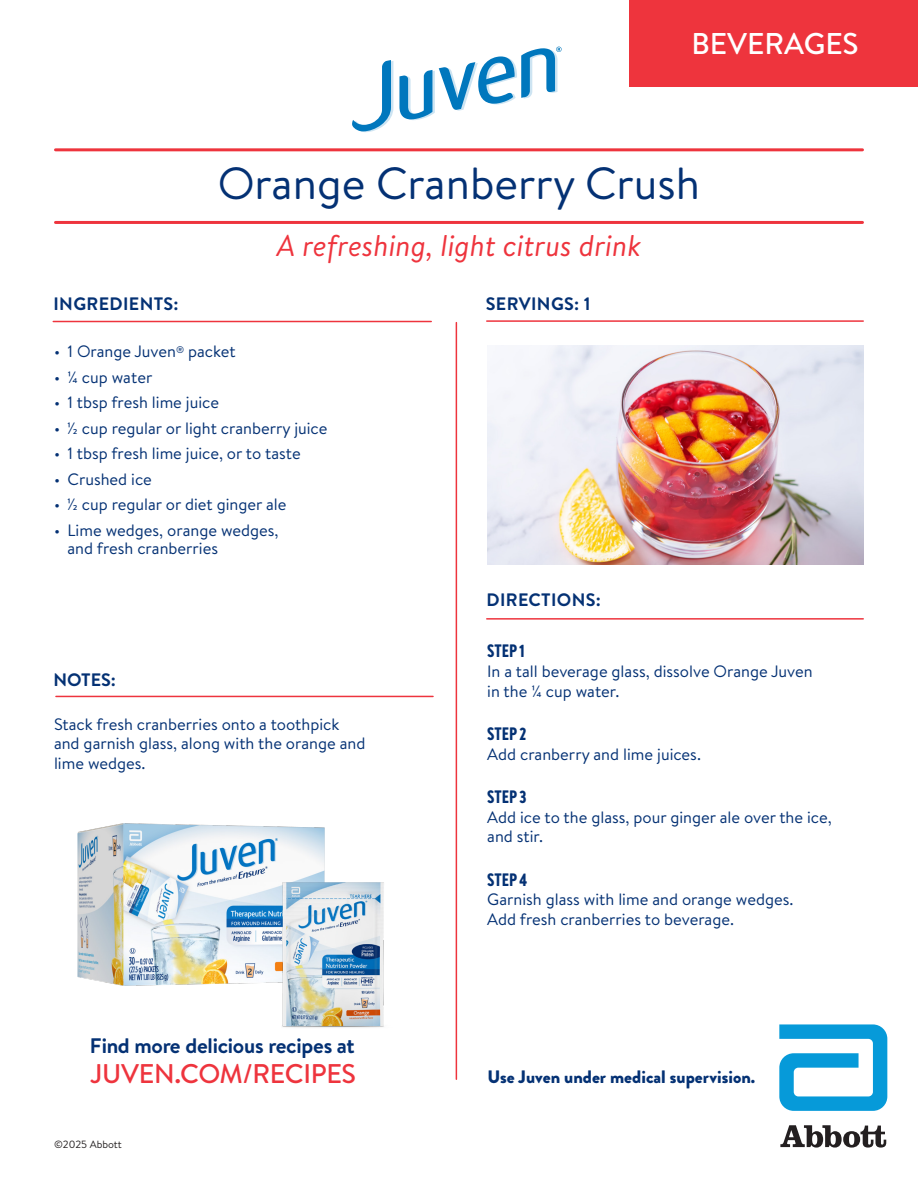
<style>
.page{position:relative;width:918px;height:1188px;background:#fff}
.page>*{position:absolute;margin:0;border:0;box-sizing:border-box;transform-origin:0 0}
.t1{font:45px "Brandon Text";color:#043174}
.t2{font:italic 30px "Brandon Text";color:#ee343d}
.t3{font:500 30px "Brandon Text";color:#fff}
.t4{font:500 27px "Brandon Text";letter-spacing:-.01em;color:#ee343d}
.t5{font:700 21px "Brandon Text";letter-spacing:-.01em;color:#043174}
.t6{font:700 18px "Brandon Text";letter-spacing:.02em;color:#043174}
.t7{font:900 18px "Brandon Grotesque";color:#043174}
.t8{font:900 18px "Brandon Grotesque Cond";color:#043174}
.t9{font:16.5px/19.8px "Brandon Text";color:#043174}
.t10{font:10.5px "Brandon Text";color:#231f20}
</style>
<div class="page">
<div style="left:629px;top:0;width:289px;height:86px;background:#ee343d"></div>
<hr style="left:53px;top:321px;width:378px;height:1px;background:#ee343d">
<hr style="left:487px;top:618px;width:376px;height:2px;background:#ee343d">
<hr style="left:456px;top:323px;width:1px;height:756px;background:#ee343d">
<img style="left:77px;top:823px;width:248px;height:163px">
<img style="left:281px;top:870px;width:103px;height:158px">
<img style="left:487px;top:346px;width:377px;height:219px">
<svg style="left:352px;top:60px;width:41px;height:72px"></svg>
<svg style="left:399px;top:47px;width:163px;height:73px"></svg>
<hr style="left:56px;top:696px;width:377px;height:1px;background:#ee343d">
<svg style="left:779px;top:1024px;width:108px;height:87px"></svg>
<svg style="left:780px;top:1125px;width:106px;height:23px"></svg>
<hr style="left:56px;top:148px;width:806px;height:3px;background:#ee343d">
<hr style="left:56px;top:221px;width:806px;height:3px;background:#ee343d">
<hr style="left:487px;top:320px;width:376px;height:2px;background:#ee343d">
<p class="t3" style="left:691px;top:23px;width:169px">BEVERAGES</p>
<p class="t1" style="left:218px;top:153px;width:484px">Orange Cranberry Crush</p>
<p class="t2" style="left:277px;top:226px;width:366px">A refreshing, light citrus drink</p>
<p class="t6" style="left:54px;top:291px;width:127px">INGREDIENTS:</p>
<p class="t6" style="left:486px;top:291px;width:106px">SERVINGS: 1</p>
<p class="t9" style="left:54px;top:341px;width:183px">• 1 Orange Juven<sup>®</sup> packet</p>
<p class="t9" style="left:54px;top:366px;width:100px">• ¼ cup water</p>
<p class="t9" style="left:54px;top:392px;width:167px">• 1 tbsp fresh lime juice</p>
<p class="t9" style="left:54px;top:417px;width:275px">• 1/2 cup regular or light cranberry juice</p>
<p class="t9" style="left:54px;top:443px;width:248px">• 1 tbsp fresh lime juice, or to taste</p>
<p class="t9" style="left:54px;top:468px;width:99px">• Crushed ice</p>
<p class="t9" style="left:54px;top:494px;width:234px">• 1/2 cup regular or diet ginger ale</p>
<p class="t9" style="left:68px;top:520px;width:213px;line-height:18px;text-indent:-14px">• Lime wedges, orange wedges, and fresh cranberries</p>
<p class="t6" style="left:53px;top:667px;width:64px">NOTES:</p>
<p class="t9" style="left:54px;top:714px;width:313px">Stack fresh cranberries onto a toothpick and garnish glass, along with the orange and lime wedges.</p>
<p class="t5" style="left:90px;top:1031px;width:266px">Find more delicious recipes at</p>
<p class="t4" style="left:90px;top:1055px;width:268px">JUVEN.COM/RECIPES</p>
<p class="t10" style="left:54px;top:1137px;width:69px">©2025 Abbott</p>
<p class="t6" style="left:486px;top:587px;width:116px">DIRECTIONS:</p>
<p class="t8" style="left:487px;top:639px;width:39px">STEP 1</p>
<p class="t9" style="left:487px;top:661px;width:327px">In a tall beverage glass, dissolve Orange Juven in the ¼ cup water.</p>
<p class="t8" style="left:487px;top:722px;width:41px">STEP 2</p>
<p class="t9" style="left:487px;top:744px;width:215px">Add cranberry and lime juices.</p>
<p class="t8" style="left:487px;top:785px;width:41px">STEP 3</p>
<p class="t9" style="left:487px;top:806px;width:346px">Add ice to the glass, pour ginger ale over the ice, and stir.</p>
<p class="t8" style="left:487px;top:867px;width:41px">STEP 4</p>
<p class="t9" style="left:487px;top:889px;width:308px">Garnish glass with lime and orange wedges.<br>Add fresh cranberries to beverage.</p>
<p class="t7" style="left:488px;top:1064px;width:269px">Use Juven under medical supervision.</p>
</div>
